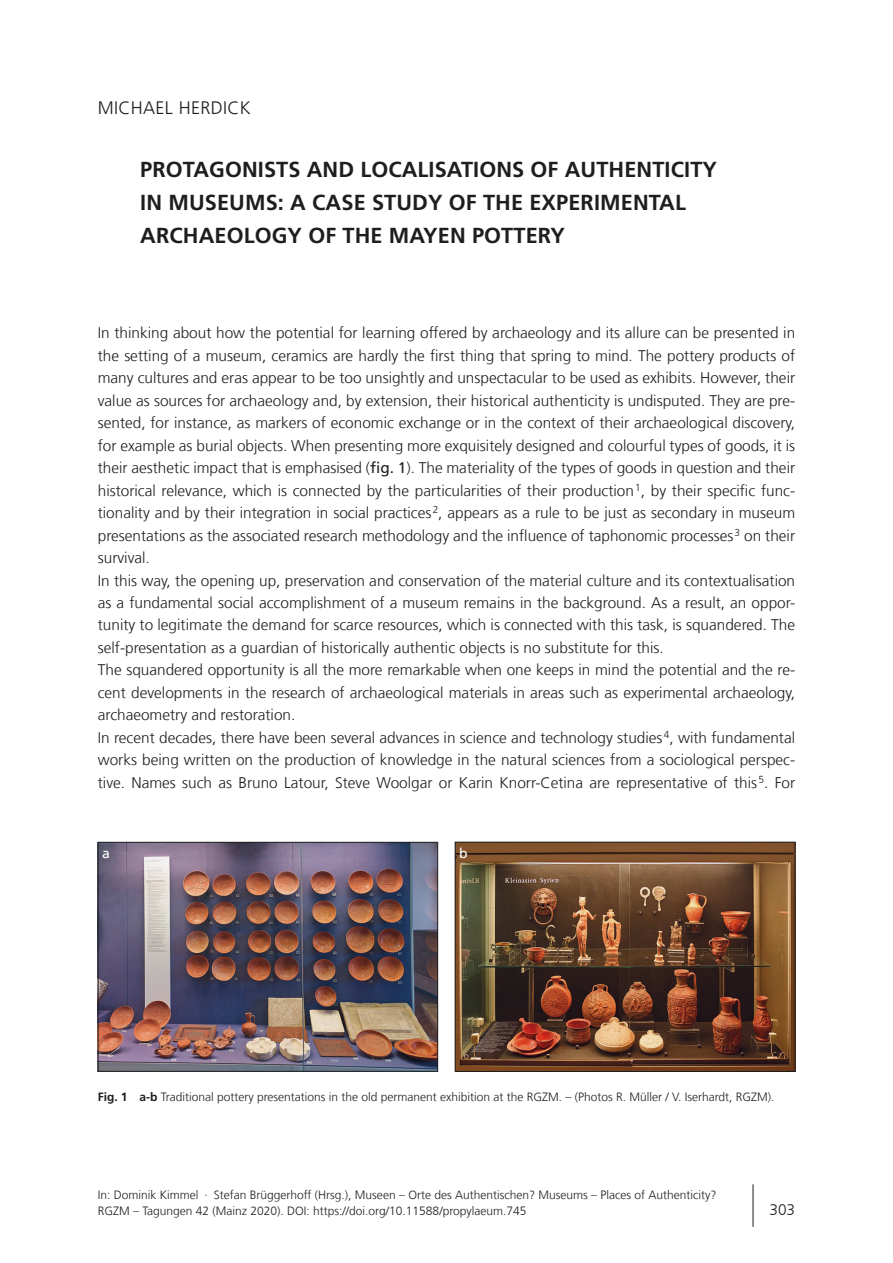
<style>
.page{position:relative;width:893px;height:1263px;background:#fff}
.page>*{position:absolute;margin:0;border:0;box-sizing:border-box;transform-origin:0 0}
.t1{font:700 21.75px/33px "Frutiger LT Com";letter-spacing:.005em;color:#1d1e1f}
.t2{font:18px "Frutiger LT Com Light 2";letter-spacing:.02em;color:#1d1e1f}
.t3{font:300 15.3px/22.5px "Frutiger LT Com";color:#1d1e1f;text-align:justify}
.t4{font:15.3px "Frutiger LT Com Light 2";color:#1d1e1f}
.t5{font:13.8px "Frutiger LT Com Roman 2";color:#fff}
.t6{font:300 12px/15.5px "Frutiger LT Com";color:#1d1e1f}
.s1{font-family:"Frutiger LT Com Light 2";font-weight:400}
.s2{font-weight:400}
.s3{font-weight:700}
</style>
<div class="page">
<hr style="left:753px;top:1184px;width:1px;height:43px;background:#1d1e1f">
<img style="left:100px;top:844px;width:336px;height:225px">
<div style="left:98px;top:842px;width:340px;height:229px;border:1px solid #1d1e1f"></div>
<img style="left:457px;top:844px;width:336px;height:225px">
<div style="left:455px;top:842px;width:340px;height:229px;border:1px solid #1d1e1f"></div>
<p class="t2" style="left:98px;top:97px;width:155px">MICHAEL HERDICK</p>
<h1 class="t1" style="left:140px;top:153px;width:578px">PROTAGONISTS AND LOCALISATIONS OF AUTHENTICITY<br>IN MUSEUMS: A CASE STUDY OF THE EXPERIMENTAL<br>ARCHAEOLOGY OF THE MAYEN POTTERY</h1>
<p class="t4" style="left:98px;top:324px;width:699px">In thinking about how the potential for learning offered by archaeology and its allure can be presented in</p>
<p class="t3" style="left:98px;top:344px;width:699px">the setting of a museum, ceramics are hardly the first thing that spring to mind. The pottery products of many cultures and eras appear to be too unsightly and unspectacular to be used as exhibits. However, their value as sources for archaeology and, by extension, their historical authenticity is undisputed. They are pre&shy;sented, for instance, as markers of economic exchange or in the context of their archaeological discovery, for example as burial objects. When presenting more exquisitely designed and colourful types of goods, it is <span class="s1">their aesthetic impact that is emphasised (</span><span class="s2">fig. 1</span>). The materiality of the types of goods in question and their historical relevance, which is connected by the particularities of their production<sup>1</sup>, by their specific func<span class="s1">-</span></p>
<p class="t4" style="left:98px;top:504px;width:699px">tionality and by their integration in social practices<sup>2</sup>, appears as a rule to be just as secondary in museum</p>
<p class="t3" style="left:98px;top:524px;width:699px;text-align:left">presentations as the associated research methodology and the influence of taphonomic processes<sup>3</sup> <span class="s1">on their </span>survival.<br>In this way, the opening up, preservation and conservation of the material culture and its contextualisation as a fundamental social accomplishment of a museum remains in the background. As a result, an oppor&shy;tunity to legitimate the demand for scarce resources, which is connected with this task, is squandered. The self-presentation as a guardian of historically authentic objects is no substitute for this.<br>The squandered opportunity is all the more remarkable when one keeps in mind the potential and the re&shy;cent developments in the research of archaeological materials in areas such as experimental archaeology, archaeometry and restoration.<br>In recent decades, there have been several advances in science and technology studies<sup>4</sup><span class="s1">, with fundamental</span></p>
<p class="t4" style="left:98px;top:751px;width:699px">works being written on the production of knowledge in the natural sciences from a sociological perspec-</p>
<p class="t3" style="left:98px;top:771px;width:699px">tive. Names such as Bruno Latour, Steve Woolgar or Karin Knorr-Cetina are representative of this<sup>5</sup>. For</p>
<p class="t5" style="left:102px;top:845px;width:9px">a</p>
<p class="t5" style="left:459px;top:845px;width:10px">b</p>
<p class="t6" style="left:98px;top:1089px;width:678px"><span class="s3">Fig. 1 a-b</span> Traditional pottery presentations in the old permanent exhibition at the RGZM. – (Photos R. Müller / V. Iserhardt, RGZM).</p>
<p class="t6" style="left:98px;top:1187px;width:620px">In: Dominik Kimmel · Stefan Brüggerhoff (Hrsg.), Museen – Orte des Authentischen? Museums – Places of Authenticity?<br>RGZM – Tagungen 42 (Mainz 2020). DOI: https://doi.org/10.11588/propylaeum.745</p>
<p class="t4" style="left:769px;top:1200px;width:27px">303</p>
</div>
